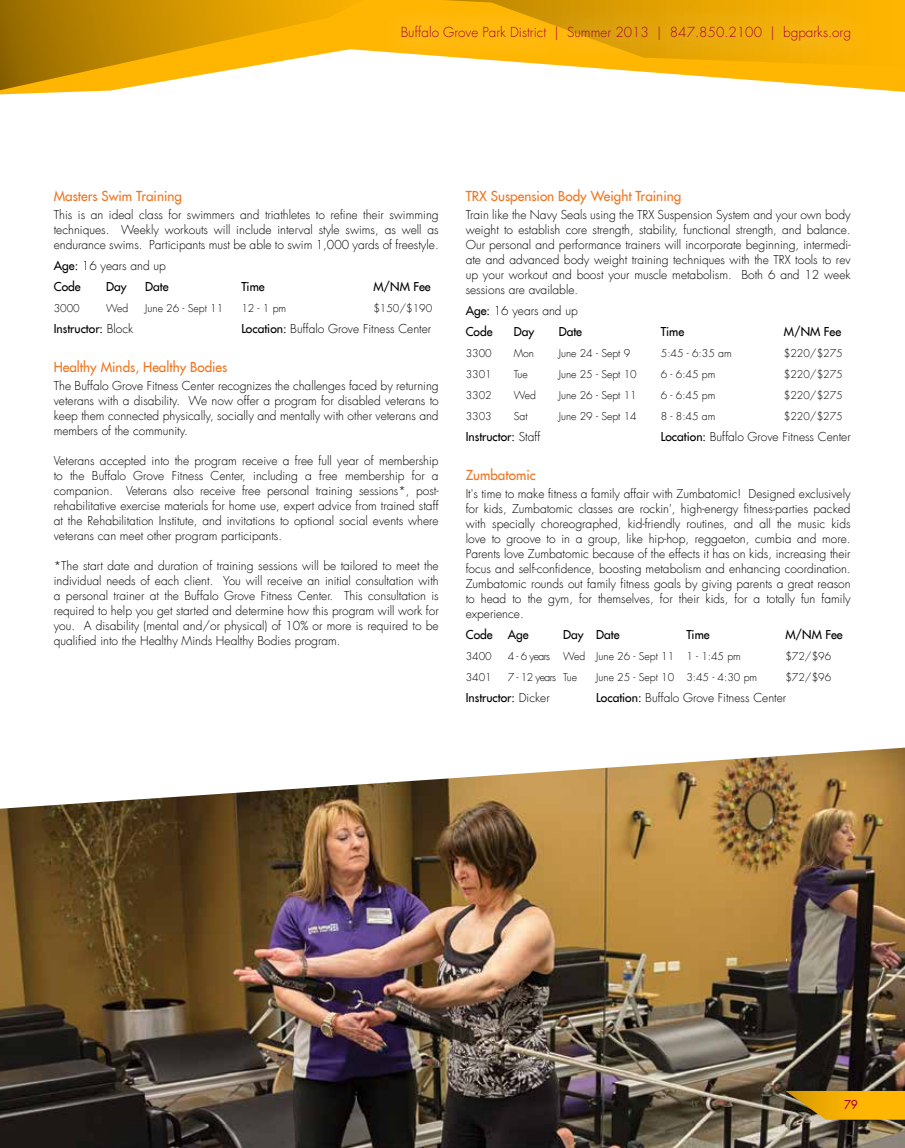
<style>
.page{position:relative;width:905px;height:1148px;background:#fff}
.page>*{position:absolute;margin:0;border:0;box-sizing:border-box;transform-origin:0 0}
.t1{font:13.5px "Futura LT";color:#ef7622}
.t2{font:300 13.5px "Futura LT";color:#ab0634}
.t3{font:300 12px/15px "Futura LT";color:#000;text-align:justify}
.t4{font:12px "Futura LT";color:#000}
.t5{font:12px "Futura LT";color:#ab0634}
.t6{font:300 10.5px "Futura LT";color:#000}
.t7{font:300 10.5px "Futura LT";letter-spacing:-.05em;color:#000}
.s1{font-weight:400}
.s2{font-weight:300}
</style>
<div class="page">
<img style="left:0;top:747px;width:904px;height:401px">
<svg style="left:751px;top:80px;width:153px;height:12px"></svg>
<svg style="left:595px;top:68px;width:309px;height:12px;fill:#ffb602"></svg>
<svg style="left:411px;top:0;width:493px;height:68px;background:#f6b71c"></svg>
<svg style="left:0;top:0;width:411px;height:95px"></svg>
<svg style="left:785px;top:1090px;width:119px;height:29px;background:#d69c0e"></svg>
<svg style="left:379px;top:4px;width:493px;height:60px;background:#f2b110"></svg>
<p class="t2" style="left:400px;top:24px;width:452px">Buffalo Grove Park District | Summer 2013 | 847.850.2100 | bgparks.org</p>
<p class="t1" style="left:54px;top:187px;width:130px">Masters Swim Training</p>
<p class="t3" style="left:54px;top:207px;width:386px">This is an ideal class for swimmers and triathletes to refine their swimming techniques. Weekly workouts will include interval style swims, as well as endurance swims. Participants must be able to swim 1,000 yards of freestyle.</p>
<p class="t3" style="left:54px;top:255px;width:114px;line-height:21px"><span class="s1">Age:</span> 16 years and up<br><span class="s1">Code</span></p>
<p class="t4" style="left:106px;top:278px;width:22px">Day</p>
<p class="t4" style="left:145px;top:278px;width:25px">Date</p>
<p class="t4" style="left:241px;top:278px;width:25px">Time</p>
<p class="t4" style="left:373px;top:278px;width:59px">M/NM Fee</p>
<p class="t6" style="left:54px;top:302px;width:28px">3000</p>
<p class="t6" style="left:106px;top:302px;width:24px">Wed</p>
<p class="t6" style="left:145px;top:302px;width:79px">June 26 - Sept 11</p>
<p class="t6" style="left:241px;top:302px;width:46px">12-1pm</p>
<p class="t6" style="left:373px;top:302px;width:60px">$150/$190</p>
<p class="t4" style="left:54px;top:320px;width:81px">Instructor: <span class="s2">Block</span></p>
<p class="t3" style="left:241px;top:321px;width:191px"><span class="s1">Location:</span> Buffalo Grove Fitness Center</p>
<p class="t1" style="left:54px;top:358px;width:175px">Healthy Minds, Healthy Bodies</p>
<p class="t3" style="left:54px;top:378px;width:386px">The Buffalo Grove Fitness Center recognizes the challenges faced by returning veterans with a disability. We now offer a program for disabled veterans to keep them connected physically, socially and mentally with other veterans and members of the community.</p>
<p class="t3" style="left:54px;top:453px;width:386px">Veterans accepted into the program receive a free full year of membership to the Buffalo Grove Fitness Center, including a free membership for a companion. Veterans also receive free personal training sessions*, post&shy;rehabilitative exercise materials for home use, expert advice from trained staff at the Rehabilitation Institute, and invitations to optional social events where veterans can meet other program participants.</p>
<p class="t3" style="left:54px;top:558px;width:386px">*The start date and duration of training sessions will be tailored to meet the individual needs of each client. You will receive an initial consultation with a personal trainer at the Buffalo Grove Fitness Center. This consultation is required to help you get started and determine how this program will work for you. A disability (mental and/or physical) of 10% or more is required to be qualified into the Healthy Minds Healthy Bodies program.</p>
<p class="t1" style="left:465px;top:187px;width:217px">TRX Suspension Body Weight Training</p>
<p class="t3" style="left:465px;top:207px;width:386px">Train like the Navy Seals using the TRX Suspension System and your own body weight to establish core strength, stability, functional strength, and balance.<br>Our personal and performance trainers will incorporate beginning, intermedi&shy;ate and advanced body weight training techniques with the TRX tools to rev up your workout and boost your muscle metabolism. Both 6 and 12 week sessions are available.</p>
<p class="t3" style="left:465px;top:300px;width:114px;line-height:21px"><span class="s1">Age:</span> 16 years and up<br><span class="s1">Code</span></p>
<p class="t4" style="left:513px;top:323px;width:22px">Day</p>
<p class="t4" style="left:558px;top:323px;width:25px">Date</p>
<p class="t4" style="left:660px;top:323px;width:25px">Time</p>
<p class="t4" style="left:783px;top:323px;width:59px">M/NM Fee</p>
<p class="t6" style="left:465px;top:347px;width:28px">3300</p>
<p class="t6" style="left:513px;top:347px;width:22px">Mon</p>
<p class="t6" style="left:558px;top:347px;width:73px">June 24 - Sept 9</p>
<p class="t6" style="left:660px;top:347px;width:72px">5:45 - 6:35 am</p>
<p class="t6" style="left:783px;top:347px;width:60px">$220/$275</p>
<p class="t6" style="left:465px;top:368px;width:28px">3301</p>
<p class="t6" style="left:513px;top:368px;width:15px">Tue</p>
<p class="t6" style="left:558px;top:368px;width:79px">June 25 - Sept 10</p>
<p class="t6" style="left:660px;top:368px;width:56px">6 - 6:45 pm</p>
<p class="t6" style="left:783px;top:368px;width:60px">$220/$275</p>
<p class="t6" style="left:465px;top:389px;width:28px">3302</p>
<p class="t6" style="left:513px;top:389px;width:24px">Wed</p>
<p class="t6" style="left:558px;top:389px;width:79px">June 26 - Sept 11</p>
<p class="t6" style="left:660px;top:389px;width:56px">6 - 6:45 pm</p>
<p class="t6" style="left:783px;top:389px;width:60px">$220/$275</p>
<p class="t6" style="left:465px;top:410px;width:28px">3303</p>
<p class="t6" style="left:513px;top:410px;width:15px">Sat</p>
<p class="t6" style="left:558px;top:410px;width:79px">June 29 - Sept 14</p>
<p class="t6" style="left:660px;top:410px;width:56px">8 - 8:45 am</p>
<p class="t6" style="left:783px;top:410px;width:60px">$220/$275</p>
<p class="t4" style="left:465px;top:428px;width:76px">Instructor: <span class="s2">Staff</span></p>
<p class="t3" style="left:660px;top:429px;width:191px"><span class="s1">Location:</span> Buffalo Grove Fitness Center</p>
<p class="t1" style="left:465px;top:466px;width:71px">Zumbatomic</p>
<p class="t3" style="left:465px;top:486px;width:386px">It's time to make fitness a family affair with Zumbatomic! Designed exclusively for kids, Zumbatomic classes are rockin', high-energy fitness-parties packed with specially choreographed, kid-friendly routines, and all the music kids love to groove to in a group, like hip-hop, reggaeton, cumbia and more.<br>Parents love Zumbatomic because of the effects it has on kids, increasing their focus and self-confidence, boosting metabolism and enhancing coordination.<br>Zumbatomic rounds out family fitness goals by giving parents a great reason to head to the gym, for themselves, for their kids, for a totally fun family experience.</p>
<p class="t4" style="left:465px;top:626px;width:28px">Code</p>
<p class="t4" style="left:507px;top:626px;width:22px">Age</p>
<p class="t4" style="left:563px;top:626px;width:58px">Day Date</p>
<p class="t4" style="left:686px;top:626px;width:25px">Time</p>
<p class="t4" style="left:785px;top:626px;width:59px">M/NM Fee</p>
<p class="t6" style="left:465px;top:650px;width:28px">3400</p>
<p class="t6" style="left:507px;top:650px;width:235px">4 - 6 years Wed June 26 - Sept 11 1 - 1:45 pm</p>
<p class="t6" style="left:785px;top:650px;width:47px">$72/$96</p>
<p class="t6" style="left:465px;top:671px;width:28px">3401</p>
<p class="t7" style="left:507px;top:671px;width:71px">7 - 12 years Tue</p>
<p class="t6" style="left:596px;top:671px;width:162px">June 25 - Sept 10 3:45 - 4:30 pm</p>
<p class="t6" style="left:785px;top:671px;width:47px">$72/$96</p>
<p class="t4" style="left:465px;top:689px;width:85px">Instructor: <span class="s2">Dicker</span></p>
<p class="t3" style="left:596px;top:690px;width:191px"><span class="s1">Location:</span> Buffalo Grove Fitness Center</p>
<p class="t5" style="left:844px;top:1096px;width:15px">79</p>
</div>
